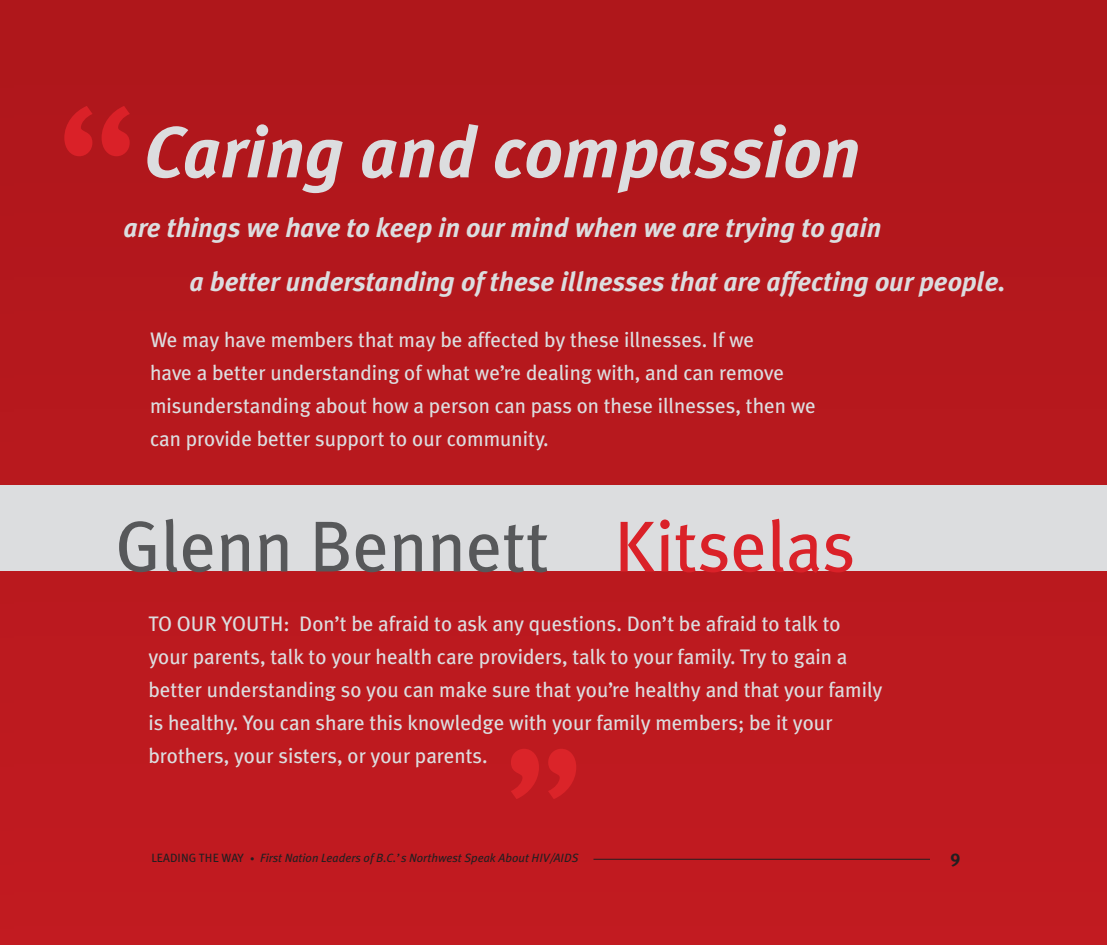
<style>
.page{position:relative;width:1107px;height:945px;background:#fff}
.page>*{position:absolute;margin:0;border:0;box-sizing:border-box;transform-origin:0 0}
.t1{font:180px "Meta Plus";color:#da2128}
.t2{font:180px "Meta Plus";color:#db2429}
.t3{font:72px "Meta Plus";color:#57585a}
.t4{font:italic 700 72px "Meta Plus";color:#dcdddf}
.t5{font:italic 700 27px/54px "Meta Plus";color:#dcdddf}
.t6{font:21px/33px "Meta Plus";color:#dcdddf}
.t7{font:italic 12px "Meta Plus";color:#231f20}
.s1{color:#da2128}
.s2{font-style:normal}
.s3{font-style:normal;font-size:9px}
</style>
<div class="page">
<div style="left:14px;top:0;width:1093px;height:945px;background:#b7191e"></div>
<hr style="left:593px;top:859px;width:337px;height:1px;background:#231f20">
<div style="left:0;top:0;width:14px;height:945px;background:#b7191e"></div>
<div style="left:0;top:485px;width:1107px;height:86px;background:#dcdddf"></div>
<h1 class="t1" style="left:56px;top:68px;width:85px">“</h1>
<h2 class="t4" style="left:144px;top:111px;width:718px">Caring and compassion</h2>
<p class="t5" style="left:190px;top:200px;width:817px;text-indent:-66px">are things we have to keep in our mind when we are trying to gain<br>a better understanding of these illnesses that are affecting our people.</p>
<p class="t6" style="left:150px;top:323px;width:667px">We may have members that may be affected by these illnesses. If we<br>have a better understanding of what we’re dealing with, and can remove misunderstanding about how a person can pass on these illnesses, then we can provide better support to our community.</p>
<h2 class="t3" style="left:116px;top:505px;width:741px">Glenn Bennett <span class="s1">Kitselas</span></h2>
<p class="t6" style="left:148px;top:607px;width:736px">To our youth : Don’t be afraid to ask any questions. Don’t be afraid to talk to your parents, talk to your health care providers, talk to your family. Try to gain a better understanding so you can make sure that you’re healthy and that your family is healthy. You can share this knowledge with your family members; be it your brothers, your sisters, or your parents.</p>
<h1 class="t2" style="left:503px;top:709px;width:85px">”</h1>
<p class="t7" style="left:152px;top:851px;width:428px"><span class="s2">LEADin g THE WAY</span> <span class="s3">•</span> First Nation Leaders of B.C.’s Northwest Speak About HIV/AIDS</p>
</div>
